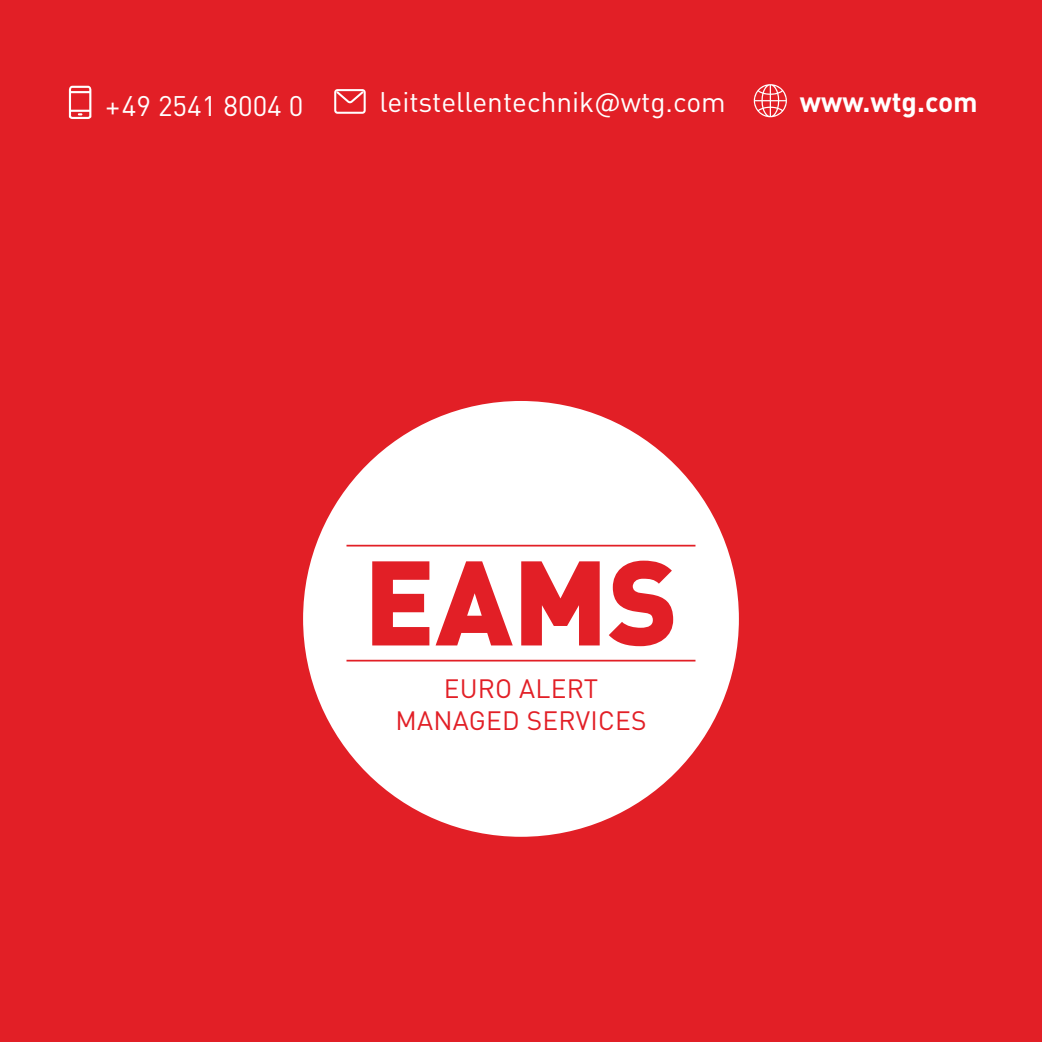
<style>
.page{position:relative;width:1042px;height:1042px;background:#e21f26}
.page>*{position:absolute;margin:0;border:0;box-sizing:border-box;transform-origin:0 0}
.t1{font:900 118.12px "DINOT";color:#e21f26}
.t2{font:28px "DINOT";color:#fff}
.t3{font:700 28px "DINOT";color:#fff}
.t4{font:26.25px/31.5px "DINOT";letter-spacing:.01em;color:#e21f26;text-align:center}
</style>
<div class="page">
<div style="left:303px;top:401px;width:436px;height:436px;background:#fff;border-radius:50%"></div>
<hr style="left:346px;top:660px;width:349px;height:1px;background:#e21f26">
<hr style="left:346px;top:545px;width:349px;height:1px;background:#e21f26">
<svg style="left:69px;top:86px;width:22px;height:33px"></svg>
<svg style="left:334px;top:89px;width:32px;height:25px"></svg>
<svg style="left:754px;top:84px;width:33px;height:33px"></svg>
<p class="t2" style="left:105px;top:88px;width:200px">+49 2541 8004 0</p>
<p class="t2" style="left:380px;top:84px;width:348px">LEITSTELLENTECHNIK@WTG.COM</p>
<p class="t3" style="left:800px;top:84px;width:179px">www.wtg.com</p>
<h1 class="t1" style="left:364px;top:524px;width:316px">EAMS</h1>
<p class="t4" style="left:395px;top:672px;width:253px">EURO ALERT<br>MANAGED SERVICES</p>
</div>
